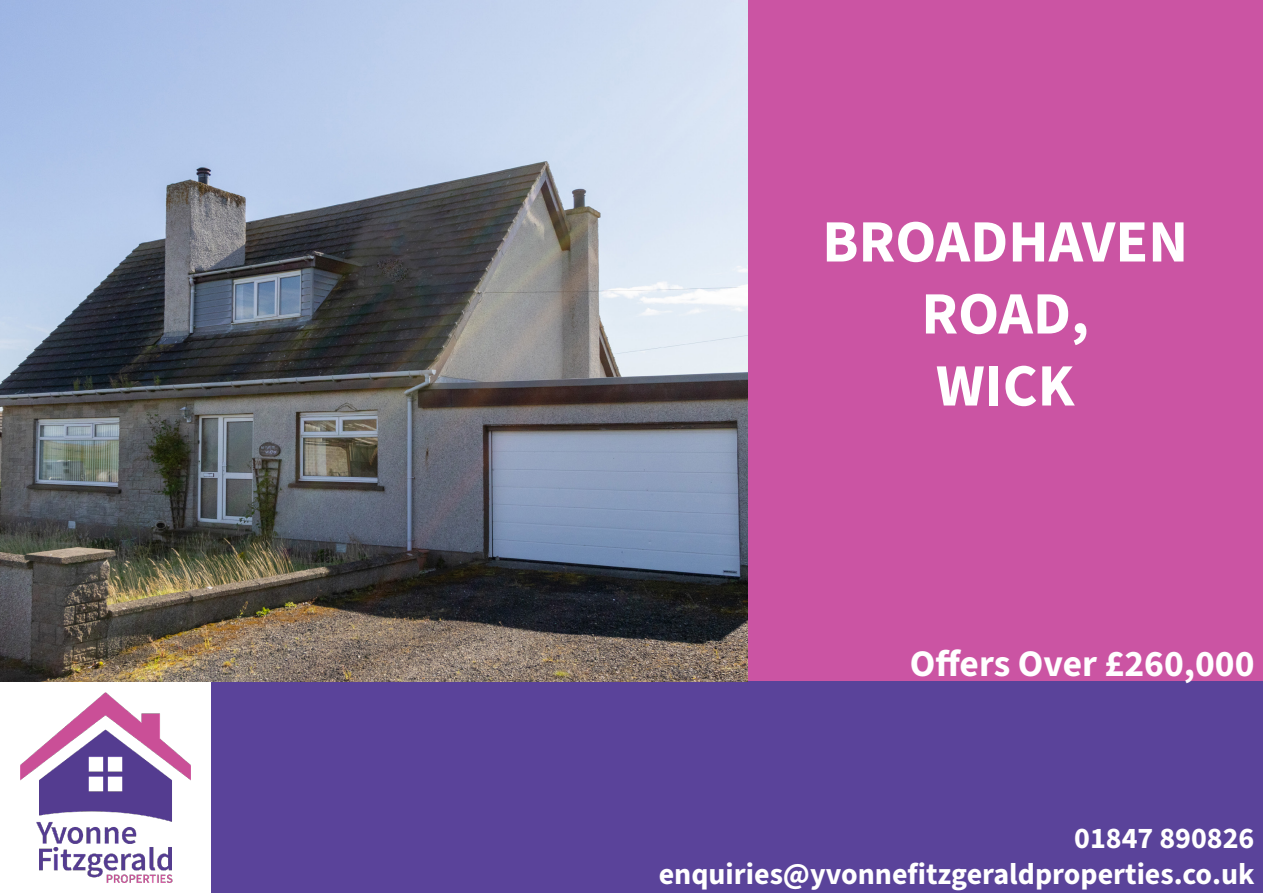
<style>
.page{position:relative;width:1263px;height:893px;background:#cb54a3}
.page>*{position:absolute;margin:0;border:0;box-sizing:border-box;transform-origin:0 0}
.t1{font:700 60px/72px "Source Sans 3";color:#fff;text-align:center}
.t2{font:700 37.5px "Source Sans 3";color:#fff}
.t3{font:700 30px "Source Sans 3";color:#fff}
</style>
<div class="page">
<div style="left:0;top:681px;width:212px;height:212px;background:#fff"></div>
<img style="left:21px;top:692px;width:170px;height:190px">
<div style="left:212px;top:681px;width:1051px;height:212px;background:#5a439a"></div>
<img style="left:0;top:0;width:747px;height:681px">
<p class="t1" style="left:822px;top:205px;width:367px">BROADHAVEN<br>ROAD,</p>
<p class="t1" style="left:936px;top:349px;width:140px">WICK</p>
<p class="t2" style="left:910px;top:639px;width:346px">Offers Over £260,000</p>
<p class="t3" style="left:1074px;top:819px;width:182px">01847 890826</p>
<p class="t3" style="left:659px;top:855px;width:597px">enquiries@yvonnefitzgeraldproperties.co.uk</p>
</div>
